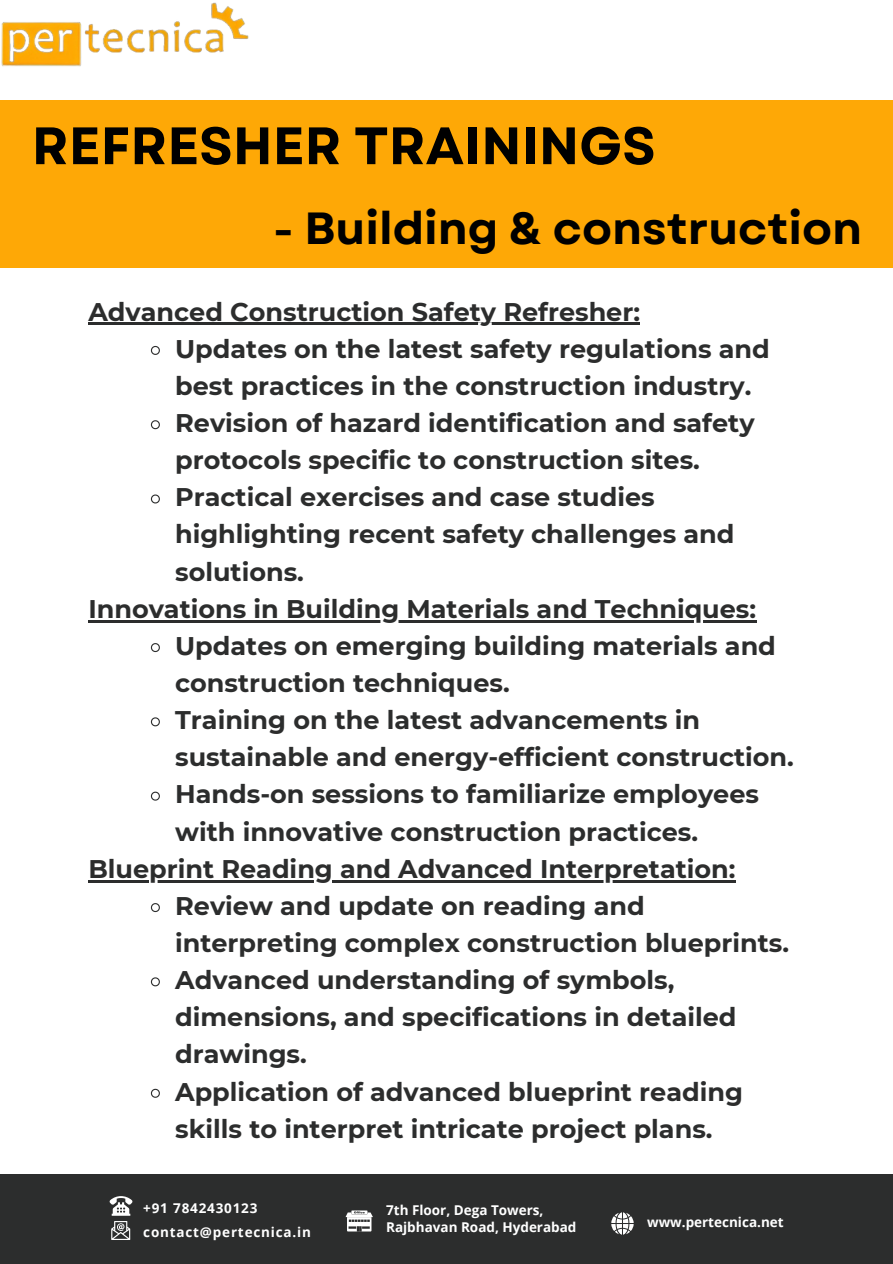
<style>
.page{position:relative;width:893px;height:1264px;background:#fff}
.page>*{position:absolute;margin:0;border:0;box-sizing:border-box;transform-origin:0 0}
.t1{font:700 52.5px "Garet";color:#000}
.t2{font:700 45px "Garet";color:#000}
.t3{font:700 25.5px/37.2px "Montserrat";color:#2c2d2d}
.t4{font:700 13.5px "Open Sans";color:#fff}
.t5{font:700 13.5px "Open Sans";letter-spacing:.06em;color:#fff}
</style>
<div class="page">
<img style="left:1px;top:2px;width:248px;height:65px">
<div style="left:0;top:1174px;width:892px;height:89px;background:#2c2d2d"></div>
<svg style="left:611px;top:1212px;width:22px;height:22px"></svg>
<svg style="left:345px;top:1210px;width:27px;height:21px"></svg>
<svg style="left:110px;top:1196px;width:22px;height:43px"></svg>
<hr style="left:88px;top:323px;width:552px;height:2px;background:#2c2d2d">
<svg style="left:150px;top:345px;width:10px;height:10px"></svg>
<svg style="left:150px;top:420px;width:10px;height:10px"></svg>
<svg style="left:150px;top:494px;width:10px;height:10px"></svg>
<hr style="left:88px;top:620px;width:235px;height:2px;background:#2c2d2d">
<hr style="left:323px;top:620px;width:396px;height:2px;background:#2c2d2d">
<hr style="left:719px;top:620px;width:37px;height:2px;background:#2c2d2d">
<svg style="left:150px;top:643px;width:10px;height:10px"></svg>
<svg style="left:150px;top:717px;width:10px;height:10px"></svg>
<svg style="left:150px;top:791px;width:10px;height:10px"></svg>
<hr style="left:88px;top:880px;width:61px;height:2px;background:#2c2d2d">
<hr style="left:149px;top:880px;width:54px;height:2px;background:#2c2d2d">
<hr style="left:203px;top:880px;width:532px;height:2px;background:#2c2d2d">
<svg style="left:150px;top:903px;width:10px;height:9px"></svg>
<svg style="left:150px;top:977px;width:10px;height:10px"></svg>
<svg style="left:150px;top:1088px;width:10px;height:10px"></svg>
<div style="left:0;top:100px;width:892px;height:167px;background:#fea806"></div>
<p class="t1" style="left:32px;top:108px;width:625px">REFRESHER TRAININGS</p>
<p class="t2" style="left:273px;top:195px;width:590px">- Building &amp; construction</p>
<p class="t3" style="left:88px;top:293px;width:553px">Advanced Construction Safety Refresher:</p>
<p class="t3" style="left:175px;top:330px;width:596px">Updates on the latest safety regulations and best practices in the construction industry.</p>
<p class="t3" style="left:175px;top:404px;width:581px">Revision of hazard identification and safety protocols specific to construction sites.</p>
<p class="t3" style="left:175px;top:478px;width:560px">Practical exercises and case studies highlighting recent safety challenges and solutions.</p>
<p class="t3" style="left:88px;top:590px;width:669px">Innovations in Building Materials and Techniques:</p>
<p class="t3" style="left:175px;top:627px;width:602px">Updates on emerging building materials and construction techniques.</p>
<p class="t3" style="left:175px;top:701px;width:620px">Training on the latest advancements in sustainable and energy-efficient construction.</p>
<p class="t3" style="left:175px;top:775px;width:585px">Hands-on sessions to familiarize employees with innovative construction practices.</p>
<p class="t3" style="left:88px;top:850px;width:648px">Blueprint Reading and Advanced Interpretation:</p>
<p class="t3" style="left:175px;top:887px;width:615px">Review and update on reading and interpreting complex construction blueprints.</p>
<p class="t3" style="left:175px;top:961px;width:563px">Advanced understanding of symbols, dimensions, and specifications in detailed drawings.</p>
<p class="t3" style="left:175px;top:1072px;width:569px">Application of advanced blueprint reading skills to interpret intricate project plans.</p>
<p class="t5" style="left:143px;top:1198px;width:116px">+91 7842430123</p>
<p class="t5" style="left:143px;top:1222px;width:169px">contact@pertecnica.in</p>
<p class="t4" style="left:386px;top:1200px;width:159px">7th Floor, Dega Towers,</p>
<p class="t4" style="left:386px;top:1217px;width:192px">Rajbhavan Road, Hyderabad</p>
<p class="t4" style="left:647px;top:1212px;width:138px">www.pertecnica.net</p>
</div>
